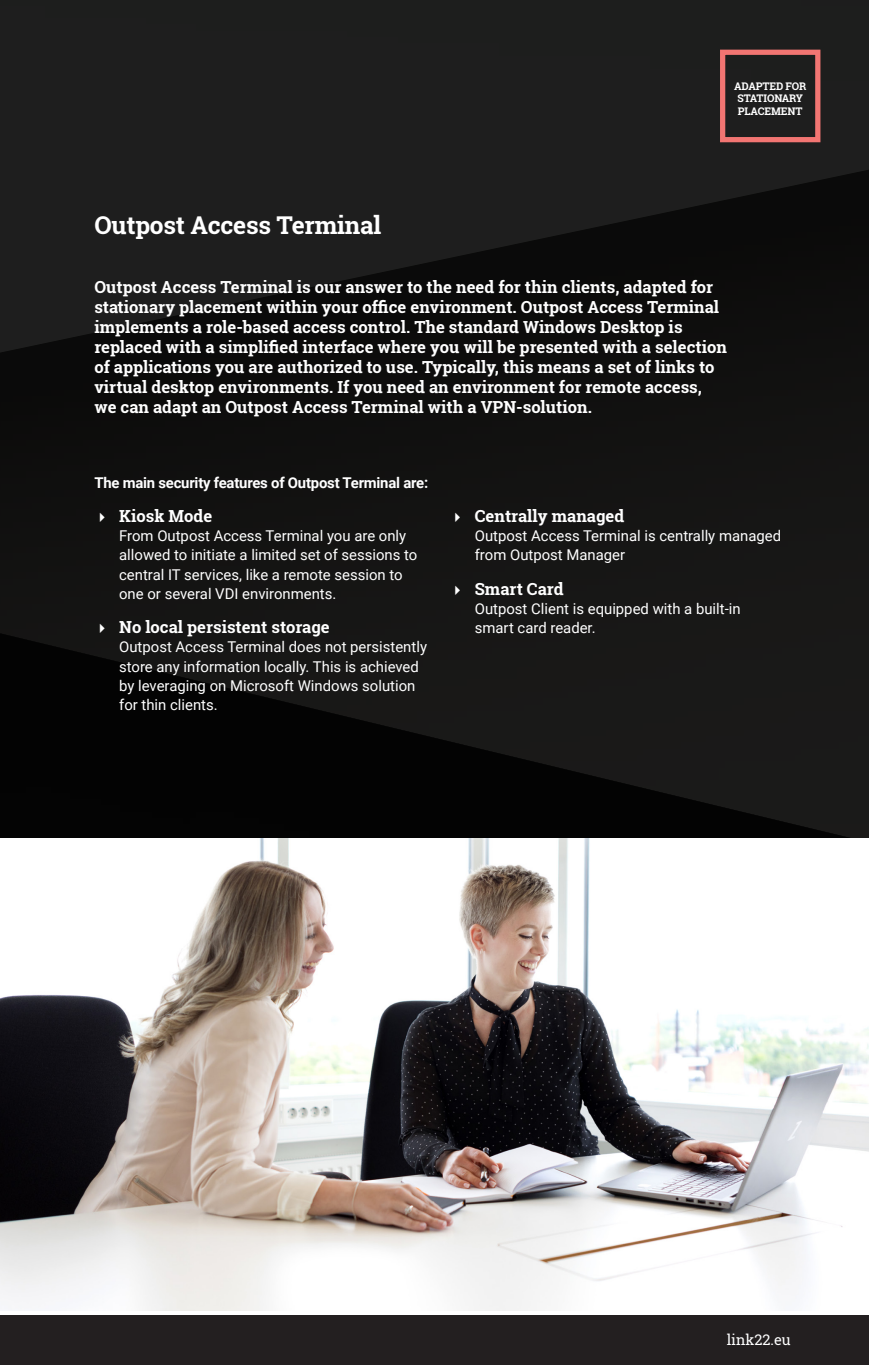
<style>
.page{position:relative;width:869px;height:1365px;background:#fff}
.page>*{position:absolute;margin:0;border:0;box-sizing:border-box;transform-origin:0 0}
.Bröd{font:700 24.5px "Roboto Slab";letter-spacing:-.01em;color:#fff}
.t1{font:700 16.62px/19.9px "Roboto Slab";color:#fff}
.t2{font:14.88px/19.2px "Roboto";color:#fff}
.Bröd-2{font:700 14.88px "Roboto";letter-spacing:-.015em;color:#fff}
.t3{font:14.53px "Roboto Slab";color:#fff}
.t4{font:700 10.5px/12.6px "Roboto Slab";letter-spacing:-.01em;color:#fff;text-align:center}
</style>
<div class="page">
<div style="left:0;top:1315px;width:868px;height:49px;background:#231f20"></div>
<img style="left:1px;top:838px;width:867px;height:472px">
<svg style="left:1px;top:705px;width:867px;height:133px;background:#0a0a0a"></svg>
<svg style="left:1px;top:622px;width:867px;height:83px;background:#141413"></svg>
<img style="left:1px;top:49px;width:867px;height:573px">
<div style="left:1px;top:0;width:867px;height:49px;background:#1d1e1d"></div>
<div style="left:719px;top:50px;width:101px;height:92px;border:5px solid #f27572"></div>
<img style="left:0;top:0;width:1px;height:1310px">
<p class="Bröd" style="left:94px;top:208px;width:288px">Outpost Access Terminal</p>
<p class="t4" style="left:733px;top:80px;width:74px">ADAPTED FOR<br>STATIONARY</p>
<p class="t4" style="left:737px;top:105px;width:66px">PLACEMENT</p>
<p class="t1" style="left:94px;top:277px;width:634px">Outpost Access Terminal is our answer to the need for thin clients, adapted for stationary placement within your office environment. Outpost Access Terminal implements a role-based access control. The standard Windows Desktop is replaced with a simplified interface where you will be presented with a selection of applications you are authorized to use. Typically, this means a set of links to virtual desktop environments. If you need an environment for remote access, we can adapt an Outpost Access Terminal with a VPN-solution.</p>
<p class="Bröd-2" style="left:94px;top:472px;width:335px">The main security features of Outpost Terminal are:</p>
<p class="t1" style="left:94px;top:505px;width:119px">✔ Kiosk Mode</p>
<p class="t2" style="left:119px;top:525px;width:299px">From Outpost Access Terminal you are only allowed to initiate a limited set of sessions to central IT services, like a remote session to one or several VDI environments.</p>
<p class="t1" style="left:94px;top:616px;width:237px">✔ No local persistent storage</p>
<p class="t2" style="left:119px;top:636px;width:309px">Outpost Access Terminal does not persistently store any information locally. This is achieved by leveraging on Microsoft Windows solution for thin clients.</p>
<p class="t1" style="left:450px;top:505px;width:176px">✔ Centrally managed</p>
<p class="t2" style="left:474px;top:525px;width:308px">Outpost Access Terminal is centrally managed from Outpost Manager</p>
<p class="t1" style="left:450px;top:578px;width:115px">✔ Smart Card</p>
<p class="t2" style="left:474px;top:598px;width:267px">Outpost Client is equipped with a built-in smart card reader.</p>
<p class="t3" style="left:726px;top:1329px;width:65px">link22.eu</p>
</div>
